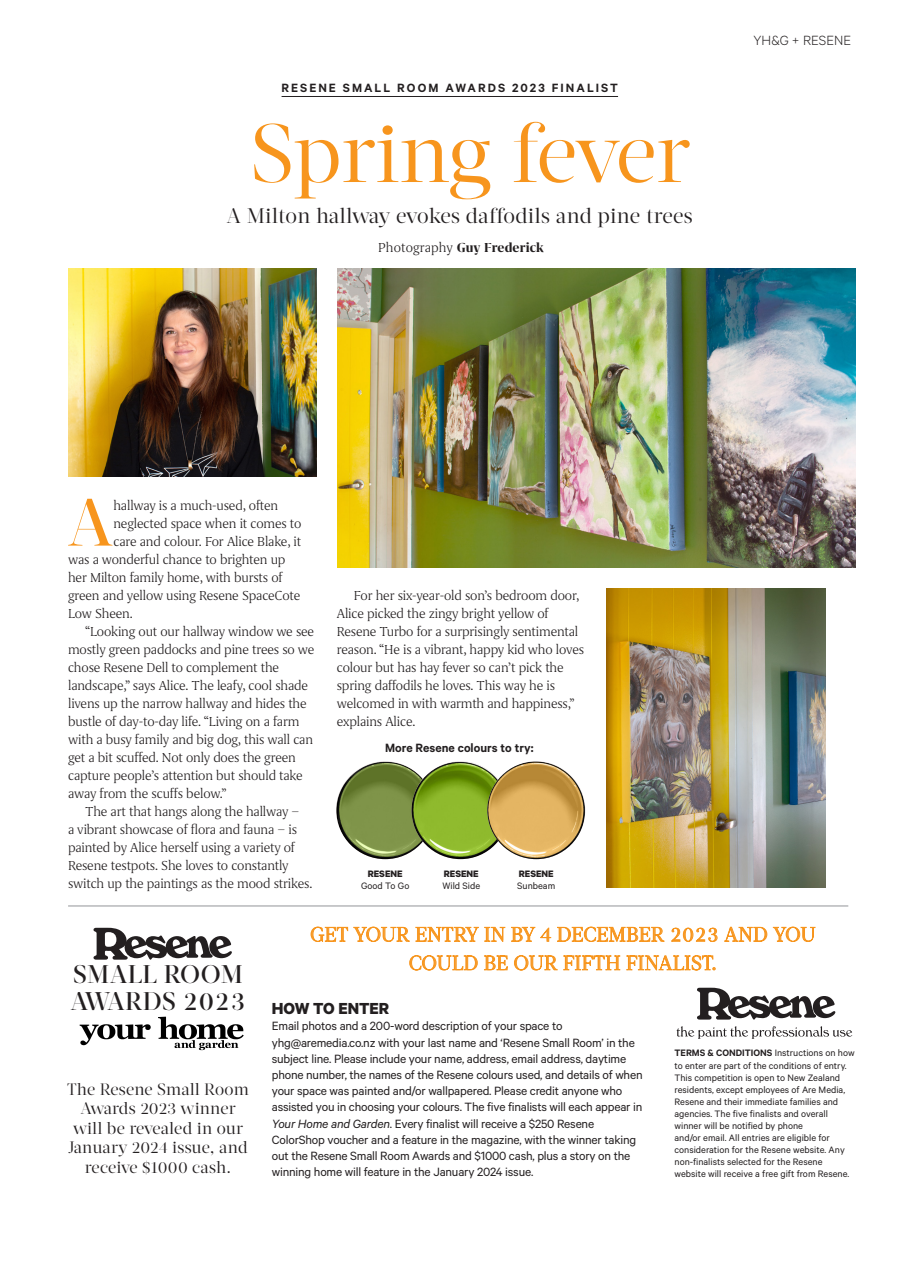
<style>
.page{position:relative;width:915px;height:1263px;background:#fff}
.page>*{position:absolute;margin:0;border:0;box-sizing:border-box;transform-origin:0 0}
.A-Heading_2{font:82.5px "Acta Display";letter-spacing:-.02em;color:#f7951d}
.A-Body-drop_cap_2__l{font:500 66.45px "Acta Display";color:#f7951d}
.A-Style_tip{font:500 25.5px/27px "Acta Display";letter-spacing:.01em;color:#231f20}
.t1{font:21px "Acta Display";letter-spacing:.01em;color:#231f20}
.t2{font:19.95px/28.5px "Acta Display";letter-spacing:.01em;color:#f7951d;text-align:center}
.t3{font:700 18px "Calibre";color:#231f20}
.A-Style_tip-2{font:16.5px/19.5px "Acta Display";letter-spacing:.01em;color:#231f20;text-align:center}
.A-Body-no_indent{font:300 15px/18px "Grifo S";letter-spacing:-.01em;color:#231f20}
.A-Body-drop_cap_2__l-2{font:300 15px "Grifo S";letter-spacing:-.01em;color:#231f20}
.A-Byline{font:700 15px "Grifo M";letter-spacing:.005em;color:#231f20}
.t4{font:300 15px "Calibre";color:#231f20}
.t5{font:13.5px/16.2px "Calibre";letter-spacing:-.015em;color:#231f20}
.A-Strap_line{font:600 13.5px "Calibre";letter-spacing:.15em;color:#231f20}
.B-Body-Calibre-Sideb{font:600 13.5px "Calibre";color:#231f20}
.Credit6_paint{font:10.5px/12px "Calibre";color:#231f20}
.Credit6_paint-2{font:700 10.5px "Calibre";color:#231f20}
.s1{font-family:"Grifo S";font-weight:300}
.s2{font-style:italic}
.s3{font-weight:600}
</style>
<div class="page">
<img style="left:336px;top:761px;width:98px;height:98px;border-radius:49px">
<hr style="left:281px;top:96px;width:337px;height:1px;background:#231f20">
<img style="left:411px;top:761px;width:98px;height:98px;border-radius:49px">
<img style="left:487px;top:761px;width:98px;height:98px;border-radius:49px">
<img style="left:337px;top:269px;width:518px;height:298px">
<svg style="left:310px;top:926px;width:195px;height:16px"></svg>
<svg style="left:511px;top:926px;width:153px;height:16px"></svg>
<svg style="left:671px;top:927px;width:46px;height:15px"></svg>
<svg style="left:724px;top:926px;width:91px;height:16px"></svg>
<svg style="left:409px;top:955px;width:68px;height:15px"></svg>
<svg style="left:484px;top:955px;width:23px;height:15px"></svg>
<svg style="left:514px;top:955px;width:43px;height:15px"></svg>
<svg style="left:563px;top:955px;width:57px;height:15px"></svg>
<svg style="left:626px;top:955px;width:89px;height:16px"></svg>
<svg style="left:697px;top:988px;width:138px;height:31px"></svg>
<svg style="left:676px;top:1026px;width:175px;height:13px"></svg>
<svg style="left:80px;top:1017px;width:160px;height:33px"></svg>
<div style="left:240px;top:970px;width:430px;height:239px;background:#fff"></div>
<svg style="left:93px;top:928px;width:139px;height:32px"></svg>
<hr style="left:68px;top:906px;width:780px;height:1px;background:#939598">
<img style="left:68px;top:269px;width:248px;height:208px">
<img style="left:606px;top:588px;width:219px;height:299px">
<p class="A-Strap_line" style="left:281px;top:80px;width:338px">RESENE SMALL ROOM AWARDS 2023 FINALIST</p>
<p class="A-Heading_2" style="left:250px;top:105px;width:441px">Spring fever</p>
<p class="t1" style="left:226px;top:203px;width:467px">A Milton hallway evokes daffodils and pine trees</p>
<p class="A-Byline" style="left:378px;top:239px;width:167px"><span class="s1">Photography</span> Guy Frederick</p>
<p class="t4" style="left:753px;top:32px;width:99px">YH&amp;G + RESENE</p>
<p class="A-Body-drop_cap_2__l" style="left:67px;top:483px;width:48px">A</p>
<p class="A-Body-drop_cap_2__l-2" style="left:113px;top:497px;width:166px">hallway is a much-used, often</p>
<p class="A-Body-drop_cap_2__l-2" style="left:113px;top:515px;width:189px">neglected space when it comes to</p>
<p class="A-Body-drop_cap_2__l-2" style="left:113px;top:533px;width:189px">care and colour. For Alice Blake, it</p>
<p class="A-Body-drop_cap_2__l-2" style="left:68px;top:551px;width:219px">was a wonderful chance to brighten up</p>
<p class="A-Body-drop_cap_2__l-2" style="left:68px;top:569px;width:216px">her Milton family home, with bursts of</p>
<p class="A-Body-drop_cap_2__l-2" style="left:68px;top:587px;width:234px">green and yellow using Resene SpaceCote</p>
<p class="A-Body-drop_cap_2__l-2" style="left:68px;top:605px;width:66px">Low Sheen.</p>
<p class="A-Body-no_indent" style="left:68px;top:622px;width:247px;text-indent:17px">“Looking out our hallway window we see mostly green paddocks and pine trees so we chose Resene Dell to complement the landscape,” says Alice. The leafy, cool shade livens up the narrow hallway and hides the bustle of day-to-day life. “Living on a farm with a busy family and big dog, this wall can get a bit scuffed. Not only does the green capture people’s attention but should take away from the scuffs below.”</p>
<p class="A-Body-no_indent" style="left:68px;top:802px;width:246px;text-indent:17px">The art that hangs along the hallway –<br>a vibrant showcase of flora and fauna – is painted by Alice herself using a variety of Resene testpots. She loves to constantly switch up the paintings as the mood strikes.</p>
<p class="A-Body-no_indent" style="left:337px;top:586px;width:249px;text-indent:17px">For her six-year-old son’s bedroom door, Alice picked the zingy bright yellow of Resene Turbo for a surprisingly sentimental reason. “He is a vibrant, happy kid who loves colour but has hay fever so can’t pick the spring daffodils he loves. This way he is welcomed in with warmth and happiness,” explains Alice.</p>
<p class="B-Body-Calibre-Sideb" style="left:385px;top:740px;width:150px">More Resene colours to try:</p>
<p class="Credit6_paint-2" style="left:368px;top:868px;width:36px">RESENE</p>
<p class="Credit6_paint" style="left:361px;top:880px;width:50px">Good To Go</p>
<p class="Credit6_paint-2" style="left:444px;top:868px;width:36px">RESENE</p>
<p class="Credit6_paint" style="left:442px;top:880px;width:39px">Wild Side</p>
<p class="Credit6_paint-2" style="left:518px;top:868px;width:36px">RESENE</p>
<p class="Credit6_paint" style="left:517px;top:880px;width:39px">Sunbeam</p>
<p class="A-Style_tip" style="left:70px;top:961px;width:177px">SMALL ROOM<br>AWARDS 2023</p>
<p class="A-Style_tip-2" style="left:67px;top:1079px;width:183px">The Resene Small Room<br>Awards 2023 winner will be revealed in our<br>January 2024 issue, and receive $1000 cash.</p>
<p class="t2" style="left:310px;top:920px;width:506px">GET YOUR ENTRY IN BY 4 DECEMBER 2023 AND YOU<br>COULD BE OUR FIFTH FINALIST.</p>
<p class="t3" style="left:272px;top:997px;width:119px">HOW TO ENTER</p>
<p class="t5" style="left:272px;top:1018px;width:372px">Email photos and a 200-word description of your space to yhg@aremedia.co.nz with your last name and ‘Resene Small Room’ in the subject line. Please include your name, address, email address, daytime phone number, the names of the Resene colours used, and details of when your space was painted and/or wallpapered. Please credit anyone who assisted you in choosing your colours. The five finalists will each appear in <span class="s2">Your Home and Garden</span>. Every finalist will receive a $250 Resene ColorShop voucher and a feature in the magazine, with the winner taking out the Resene Small Room Awards and $1000 cash, plus a story on the winning home will feature in the January 2024 issue.</p>
<p class="Credit6_paint" style="left:674px;top:1047px;width:182px"><span class="s3">TERMS &amp; CONDITIONS</span> Instructions on how to enter are part of the conditions of entry.<br>This competition is open to New Zealand residents, except employees of Are Media, Resene and their immediate families and agencies. The five finalists and overall winner will be notified by phone<br>and/or email. All entries are eligible for consideration for the Resene website. Any non-finalists selected for the Resene website will receive a free gift from Resene.</p>
</div>
